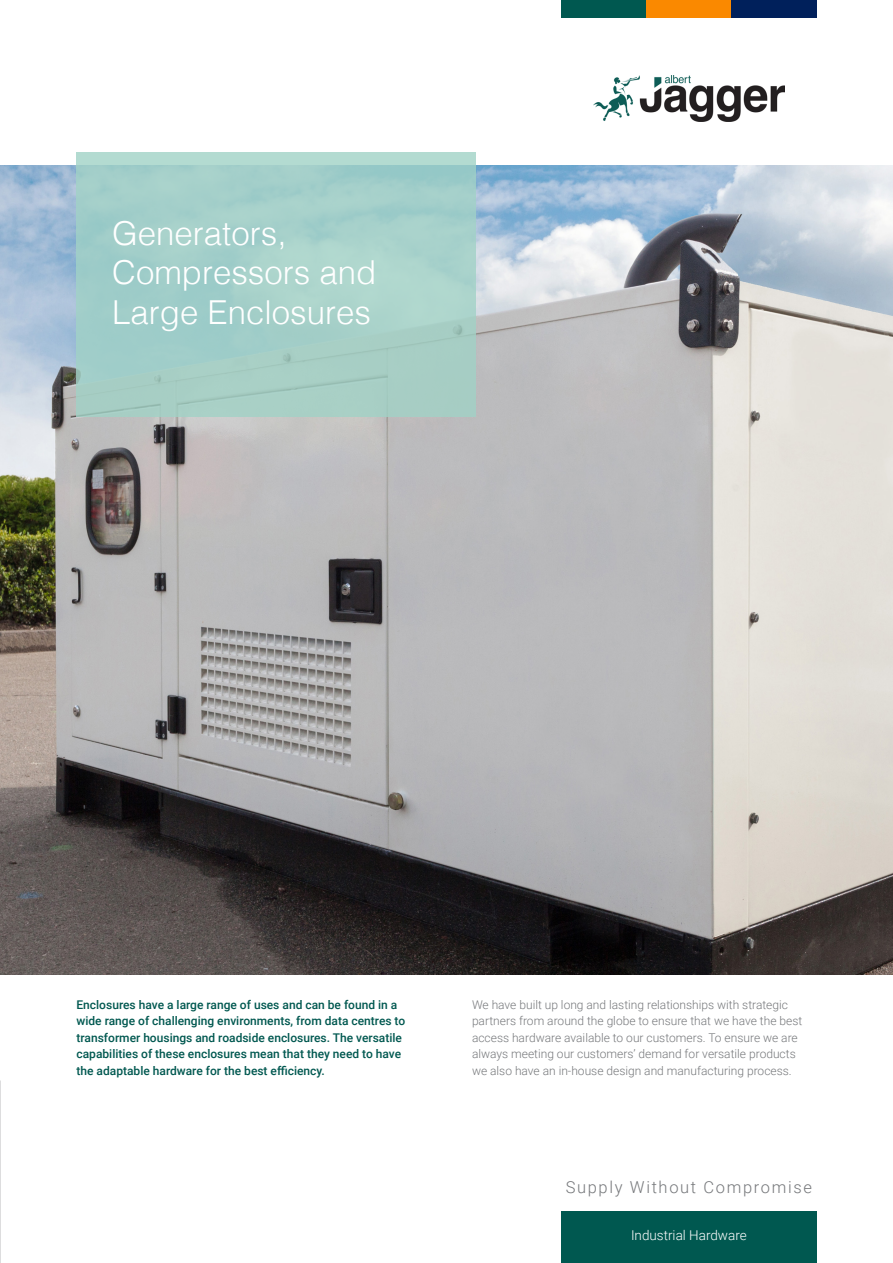
<style>
.page{position:relative;width:893px;height:1263px;background:#fff}
.page>*{position:absolute;margin:0;border:0;box-sizing:border-box;transform-origin:0 0}
.t1{font:300 33px "Helvetica";color:#fff}
.t2{font:300 16.5px "Roboto";letter-spacing:.1em;color:#76787b}
.t3{font:300 13.5px "Roboto";color:#fff}
.t4{font:300 12px/16.5px "Roboto";color:#76787b}
.t5{font:500 12px/16.5px "Roboto";color:#005850}
</style>
<div class="page">
<img style="left:0;top:166px;width:893px;height:808px">
<div style="left:77px;top:152px;width:399px;height:265px;background:#a1d2c6"></div>
<div style="left:561px;top:1212px;width:255px;height:51px;background:#005850"></div>
<div style="left:561px;top:0;width:85px;height:17px;background:#005850"></div>
<div style="left:646px;top:0;width:85px;height:17px;background:#fa8900"></div>
<div style="left:731px;top:0;width:85px;height:17px;background:#00205b"></div>
<img style="left:593px;top:76px;width:191px;height:45px">
<p class="t1" style="left:112px;top:205px;width:176px">Generators,</p>
<p class="t1" style="left:112px;top:245px;width:266px">Compressors and</p>
<p class="t1" style="left:112px;top:284px;width:260px">Large Enclosures</p>
<p class="t5" style="left:77px;top:995px;width:330px">Enclosures have a large range of uses and can be found in a wide range of challenging environments, from data centres to transformer housings and roadside enclosures. The versatile capabilities of these enclosures mean that they need to have the adaptable hardware for the best efficiency.</p>
<p class="t4" style="left:472px;top:995px;width:332px">We have built up long and lasting relationships with strategic partners from around the globe to ensure that we have the best access hardware available to our customers. To ensure we are always meeting our customers’ demand for versatile products</p>
<p class="t4" style="left:472px;top:1061px;width:321px">we also have an in-house design and manufacturing process.</p>
<p class="t2" style="left:566px;top:1175px;width:248px">Supply Without Compromise</p>
<p class="t3" style="left:631px;top:1226px;width:117px">Industrial Hardware</p>
</div>
